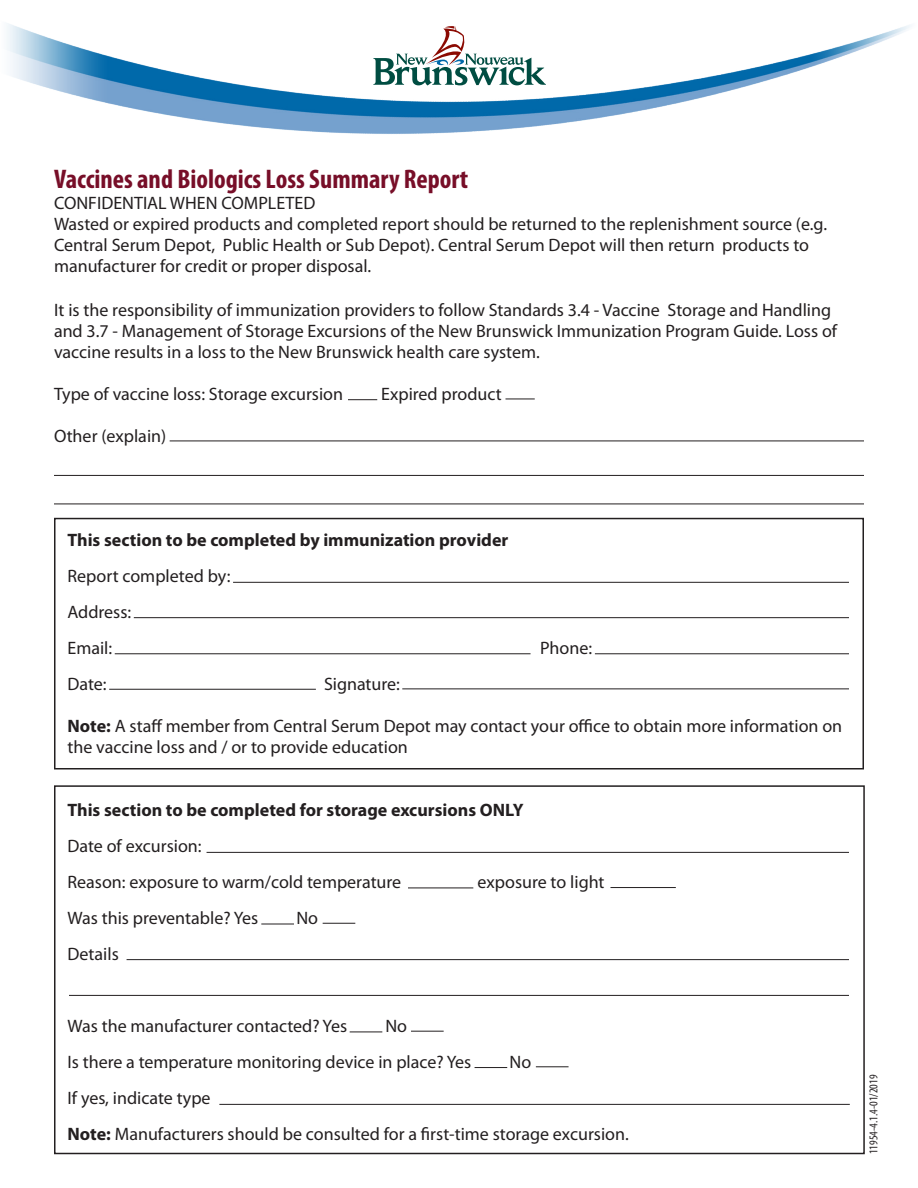
<style>
.page{position:relative;width:918px;height:1188px;background:#fff}
.page>*{position:absolute;margin:0;border:0;box-sizing:border-box;transform-origin:0 0}
.t1{font:700 condensed 27px "Myriad Pro";color:#770e28}
.Body_Text{font:18px/21px "Myriad Pro";color:#231f20}
.Body_Text_Indent_Lar{font:18px "Myriad Pro";color:#231f20}
.Body_Text_Indent{font:18px/21px "Myriad Pro";color:#231f20}
.Body_Text_Indent_Lar-2{font:700 18px "Myriad Pro";color:#231f20}
.Subhead{font:condensed 12px "Myriad Pro";color:#231f20}
.s1{font-weight:700}
</style>
<div class="page">
<div style="left:54px;top:518px;width:810px;height:252px;border:2px solid #231f20"></div>
<img style="left:7px;top:23px;width:903px;height:111px">
<hr style="left:170px;top:441px;width:694px;height:1px;background:#231f20">
<hr style="left:54px;top:475px;width:810px;height:1px;background:#231f20">
<hr style="left:54px;top:504px;width:810px;height:1px;background:#231f20">
<hr style="left:233px;top:582px;width:616px;height:1px;background:#231f20">
<hr style="left:109px;top:689px;width:207px;height:1px;background:#231f20">
<hr style="left:207px;top:852px;width:642px;height:1px;background:#231f20">
<hr style="left:408px;top:888px;width:65px;height:1px;background:#231f20">
<hr style="left:69px;top:995px;width:780px;height:1px;background:#231f20">
<hr style="left:219px;top:1104px;width:631px;height:1px;background:#231f20">
<hr style="left:134px;top:617px;width:715px;height:1px;background:#231f20">
<hr style="left:115px;top:653px;width:416px;height:1px;background:#231f20">
<hr style="left:402px;top:688px;width:447px;height:1px;background:#231f20">
<hr style="left:595px;top:653px;width:254px;height:1px;background:#231f20">
<div style="left:54px;top:785px;width:811px;height:369px;border:2px solid #231f20"></div>
<hr style="left:610px;top:887px;width:66px;height:1px;background:#231f20">
<hr style="left:261px;top:924px;width:33px;height:1px;background:#231f20">
<hr style="left:323px;top:923px;width:32px;height:1px;background:#231f20">
<hr style="left:127px;top:959px;width:722px;height:1px;background:#231f20">
<hr style="left:350px;top:1032px;width:32px;height:1px;background:#231f20">
<hr style="left:411px;top:1031px;width:33px;height:1px;background:#231f20">
<hr style="left:475px;top:1067px;width:32px;height:1px;background:#231f20">
<hr style="left:536px;top:1066px;width:33px;height:1px;background:#231f20">
<svg style="left:348px;top:399px;width:29px;height:1px"></svg>
<svg style="left:506px;top:399px;width:29px;height:1px"></svg>
<p class="t1" style="left:54px;top:164px;width:416px">Vaccines and Biologics Loss Summary Report</p>
<p class="Body_Text" style="left:54px;top:193px;width:263px">CONFIDENTIAL WHEN COMPLETED</p>
<p class="Body_Text" style="left:54px;top:214px;width:775px">Wasted or expired products and completed report should be returned to the replenishment source (e.g.<br>Central Serum Depot, Public Health or Sub Depot). Central Serum Depot will then return products to manufacturer for credit or proper disposal.</p>
<p class="Body_Text" style="left:54px;top:299px;width:785px">It is the responsibility of immunization providers to follow Standards 3.4 - Vaccine Storage and Handling and 3.7 - Management of Storage Excursions of the New Brunswick Immunization Program Guide. Loss of vaccine results in a loss to the New Brunswick health care system.</p>
<p class="Body_Text" style="left:54px;top:383px;width:291px">Type of vaccine loss: Storage excursion</p>
<p class="Body_Text" style="left:381px;top:383px;width:122px">Expired product</p>
<p class="Body_Text" style="left:54px;top:425px;width:114px">Other (explain)</p>
<p class="Body_Text_Indent_Lar-2" style="left:68px;top:530px;width:442px">This section to be completed by immunization provider</p>
<p class="Body_Text_Indent_Lar" style="left:68px;top:566px;width:164px">Report completed by:</p>
<p class="Body_Text_Indent_Lar" style="left:68px;top:602px;width:65px">Address:</p>
<p class="Body_Text_Indent_Lar" style="left:68px;top:638px;width:46px">Email:</p>
<p class="Body_Text_Indent_Lar" style="left:540px;top:638px;width:54px">Phone:</p>
<p class="Body_Text_Indent_Lar" style="left:68px;top:674px;width:41px">Date:</p>
<p class="Body_Text_Indent_Lar" style="left:324px;top:674px;width:77px">Signature:</p>
<p class="Body_Text_Indent" style="left:68px;top:716px;width:776px"><span class="s1">Note:</span> A staff member from Central Serum Depot may contact your office to obtain more information on the vaccine loss and / or to provide education</p>
<p class="Body_Text_Indent_Lar-2" style="left:68px;top:800px;width:458px">This section to be completed for storage excursions ONLY</p>
<p class="Body_Text_Indent_Lar" style="left:68px;top:836px;width:136px">Date of excursion:</p>
<p class="Body_Text_Indent_Lar" style="left:68px;top:872px;width:335px">Reason: exposure to warm/cold temperature</p>
<p class="Body_Text_Indent_Lar" style="left:478px;top:872px;width:129px">exposure to light</p>
<p class="Body_Text_Indent_Lar" style="left:68px;top:908px;width:192px">Was this preventable? Yes</p>
<p class="Body_Text_Indent_Lar" style="left:296px;top:908px;width:23px">No</p>
<p class="Body_Text_Indent_Lar" style="left:68px;top:944px;width:53px">Details</p>
<p class="Body_Text_Indent_Lar" style="left:68px;top:1016px;width:281px">Was the manufacturer contacted? Yes</p>
<p class="Body_Text_Indent_Lar" style="left:385px;top:1016px;width:23px">No</p>
<p class="Body_Text_Indent_Lar" style="left:68px;top:1052px;width:405px">Is there a temperature monitoring device in place? Yes</p>
<p class="Body_Text_Indent_Lar" style="left:510px;top:1052px;width:23px">No</p>
<p class="Body_Text_Indent_Lar" style="left:68px;top:1088px;width:145px">If yes, indicate type</p>
<p class="Body_Text_Indent_Lar" style="left:68px;top:1124px;width:563px"><span class="s1">Note:</span> Manufacturers should be consulted for a first-time storage excursion.</p>
<p class="Subhead" style="left:867px;top:1154px;width:81px;rotate:-90deg">11954-4.1.4-01/2019</p>
</div>
